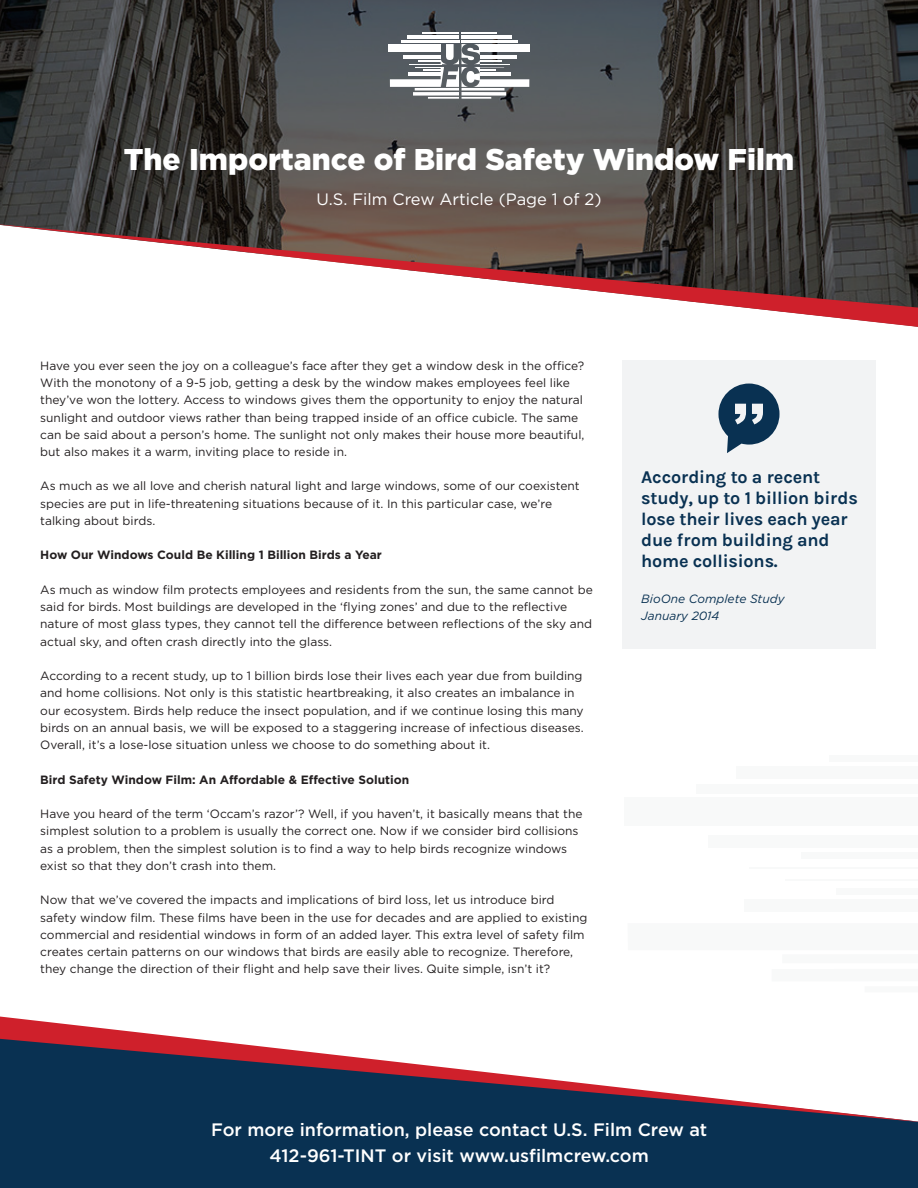
<style>
.page{position:relative;width:918px;height:1188px;background:#093152}
.page>*{position:absolute;margin:0;border:0;box-sizing:border-box;transform-origin:0 0}
.t1{font:900 30px "Gotham";color:#fff}
.t2{font:700 18px/21px "Karla";letter-spacing:-.01em;color:#093152}
.t3{font:500 18px/25.5px "Gotham";color:#fff;text-align:center}
.t4{font:16.5px "Gotham";color:#fff}
.t5{font:12px/17.2px "Gotham";color:#231f20}
.t6{font:700 12px "Gotham";color:#231f20}
.t7{font:italic 12px/17.2px "Gotham";color:#093152}
</style>
<div class="page">
<svg style="left:0;top:0;width:918px;height:223px;background:#444443"></svg>
<div style="left:0;top:328px;width:918px;height:687px;background:#fff"></div>
<div style="left:772px;top:969px;width:146px;height:12px;background:#f2f3f4"></div>
<div style="left:865px;top:986px;width:53px;height:6px;background:#f2f3f4"></div>
<div style="left:624px;top:797px;width:294px;height:28px;background:#f2f3f4"></div>
<hr style="left:749px;top:868px;width:169px;height:1px;background:#f2f3f4">
<div style="left:696px;top:785px;width:222px;height:9px;background:#f2f3f4"></div>
<div style="left:736px;top:767px;width:182px;height:12px;background:#f2f3f4"></div>
<div style="left:829px;top:755px;width:89px;height:7px;background:#f2f3f4"></div>
<div style="left:628px;top:923px;width:290px;height:27px;background:#f8f9f9"></div>
<div style="left:744px;top:900px;width:174px;height:12px;background:#f2f3f4"></div>
<div style="left:836px;top:889px;width:82px;height:6px;background:#f2f3f4"></div>
<hr style="left:785px;top:879px;width:133px;height:2px;background:#f2f3f4">
<div style="left:782px;top:954px;width:136px;height:9px;background:#f2f3f4"></div>
<div style="left:708px;top:835px;width:210px;height:13px;background:#f2f3f4"></div>
<div style="left:801px;top:853px;width:117px;height:6px;background:#f2f3f4"></div>
<div style="left:623px;top:360px;width:253px;height:289px;background:#f2f3f4"></div>
<svg style="left:718px;top:384px;width:62px;height:69px"></svg>
<svg style="left:0;top:223px;width:918px;height:105px;background:#b09c9b"></svg>
<svg style="left:462px;top:92px;width:44px;height:4px"></svg>
<hr style="left:462px;top:97px;width:29px;height:2px;background:#fff">
<div style="left:480px;top:44px;width:50px;height:8px;background:#fff"></div>
<hr style="left:480px;top:64px;width:30px;height:1px;background:#fff">
<hr style="left:462px;top:41px;width:56px;height:2px;background:#fff">
<hr style="left:462px;top:36px;width:50px;height:3px;background:#fff">
<hr style="left:462px;top:32px;width:35px;height:2px;background:#fff">
<div style="left:480px;top:79px;width:49px;height:8px;background:#fff"></div>
<hr style="left:480px;top:73px;width:31px;height:3px;background:#fff">
<hr style="left:462px;top:88px;width:43px;height:3px;background:#fff">
<svg style="left:413px;top:92px;width:46px;height:4px"></svg>
<hr style="left:428px;top:97px;width:31px;height:2px;background:#fff">
<hr style="left:415px;top:88px;width:44px;height:3px;background:#fff">
<hr style="left:480px;top:55px;width:36px;height:3px;background:#fff">
<div style="left:388px;top:44px;width:53px;height:8px;background:#fff"></div>
<hr style="left:401px;top:41px;width:58px;height:2px;background:#fff">
<hr style="left:407px;top:36px;width:52px;height:3px;background:#fff">
<hr style="left:422px;top:32px;width:37px;height:2px;background:#fff">
<svg style="left:390px;top:44px;width:114px;height:43px"></svg>
<svg style="left:0;top:1015px;width:918px;height:107px"></svg>
<h1 class="t1" style="left:124px;top:142px;width:672px">The Importance of Bird Safety Window Film</h1>
<h3 class="t4" style="left:316px;top:190px;width:287px">U.S. Film Crew Article (Page 1 of 2)</h3>
<p class="t5" style="left:40px;top:357px;width:546px">Have you ever seen the joy on a colleague’s face after they get a window desk in the office?<br>With the monotony of a 9-5 job, getting a desk by the window makes employees feel like they’ve won the lottery. Access to windows gives them the opportunity to enjoy the natural sunlight and outdoor views rather than being trapped inside of an office cubicle. The same can be said about a person’s home. The sunlight not only makes their house more beautiful, but also makes it a warm, inviting place to reside in.</p>
<p class="t5" style="left:40px;top:477px;width:541px">As much as we all love and cherish natural light and large windows, some of our coexistent species are put in life-threatening situations because of it. In this particular case, we’re talking about birds.</p>
<p class="t6" style="left:40px;top:548px;width:343px">How Our Windows Could Be Killing 1 Billion Birds a Year</p>
<p class="t5" style="left:40px;top:581px;width:554px">As much as window film protects employees and residents from the sun, the same cannot be said for birds. Most buildings are developed in the ‘flying zones’ and due to the reflective nature of most glass types, they cannot tell the difference between reflections of the sky and actual sky, and often crash directly into the glass.</p>
<p class="t5" style="left:40px;top:667px;width:545px">According to a recent study, up to 1 billion birds lose their lives each year due from building and home collisions. Not only is this statistic heartbreaking, it also creates an imbalance in our ecosystem. Birds help reduce the insect population, and if we continue losing this many birds on an annual basis, we will be exposed to a staggering increase of infectious diseases.<br>Overall, it’s a lose-lose situation unless we choose to do something about it.</p>
<p class="t6" style="left:40px;top:773px;width:371px">Bird Safety Window Film: An Affordable &amp; Effective Solution</p>
<p class="t5" style="left:40px;top:805px;width:544px">Have you heard of the term ‘Occam’s razor’? Well, if you haven’t, it basically means that the simplest solution to a problem is usually the correct one. Now if we consider bird collisions as a problem, then the simplest solution is to find a way to help birds recognize windows exist so that they don’t crash into them.</p>
<p class="t5" style="left:40px;top:891px;width:549px">Now that we’ve covered the impacts and implications of bird loss, let us introduce bird safety window film. These films have been in the use for decades and are applied to existing commercial and residential windows in form of an added layer. This extra level of safety film creates certain patterns on our windows that birds are easily able to recognize. Therefore, they change the direction of their flight and help save their lives. Quite simple, isn’t it?</p>
<h2 class="t2" style="left:641px;top:467px;width:218px">According to a recent study, up to 1 billion birds lose their lives each year due from building and home collisions.</h2>
<p class="t7" style="left:641px;top:590px;width:145px">BioOne Complete Study<br>January 2014</p>
<h2 class="t3" style="left:211px;top:1117px;width:498px">For more information, please contact U.S. Film Crew at<br>412-961-TINT or visit www.usfilmcrew.com</h2>
</div>
